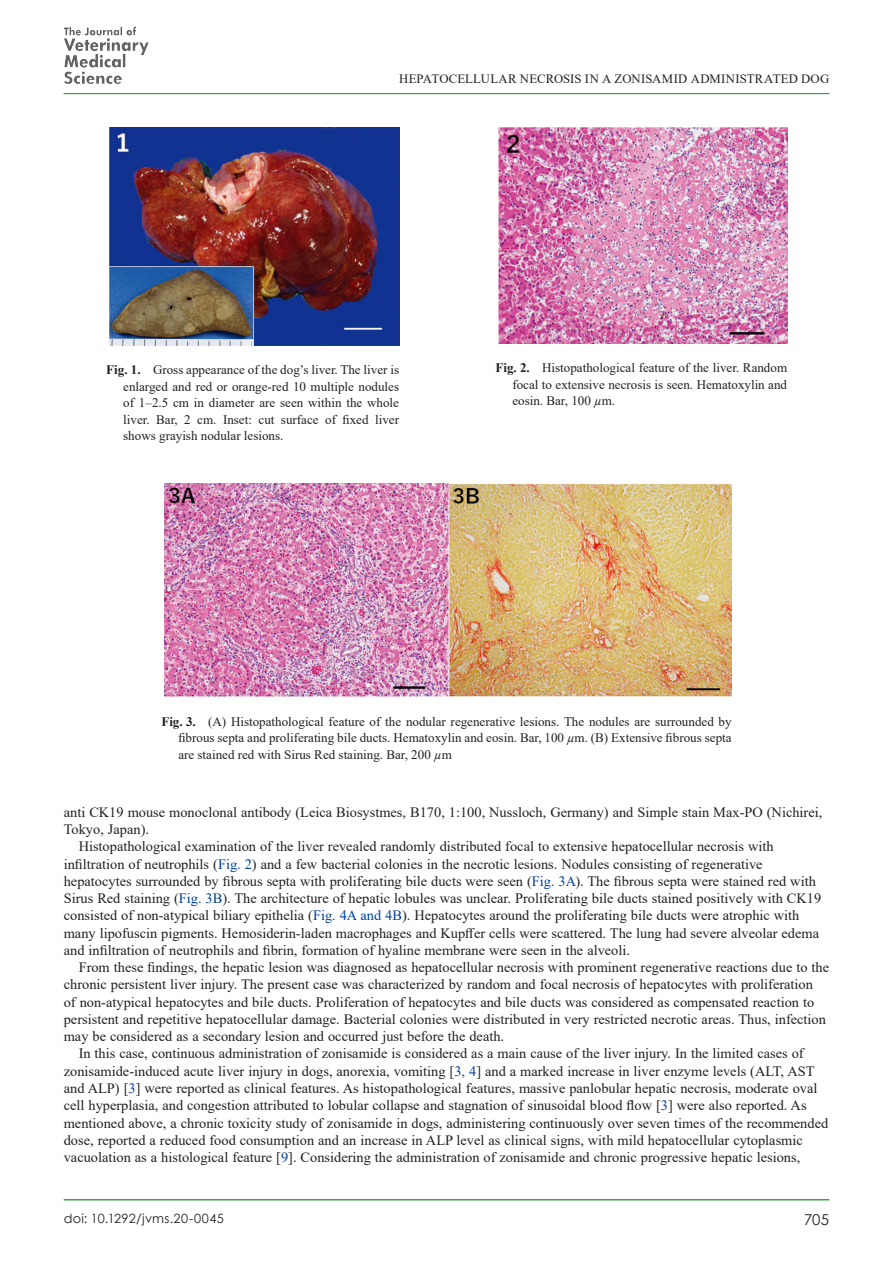
<style>
.page{position:relative;width:893px;height:1263px;background:#fff}
.page>*{position:absolute;margin:0;border:0;box-sizing:border-box;transform-origin:0 0}
.t1{font:15px "Century Gothic";color:#231f20}
.t2{font:14.25px "Times New Roman";color:#231f20}
.t3{font:13.05px/16.5px "Times New Roman";color:#231f20;text-align:justify}
.t4{font:12.75px "Times New Roman";letter-spacing:.01em;color:#231f20}
.t5{font:12.75px "Century Gothic";letter-spacing:.02em;color:#231f20}
.s1{font-weight:700}
.s2{font-style:italic}
.s3{color:#003f98}
</style>
<div class="page">
<img style="left:64px;top:27px;width:74px;height:24px">
<hr style="left:64px;top:93px;width:765px;height:1px;background:#2aa738">
<hr style="left:64px;top:1199px;width:765px;height:1px;background:#2aa738">
<img style="left:109px;top:128px;width:290px;height:217px">
<img style="left:498px;top:128px;width:289px;height:215px">
<img style="left:164px;top:484px;width:568px;height:213px">
<p class="t4" style="left:399px;top:70px;width:432px">HEPATOCELLULAR NECROSIS IN A ZONISAMID ADMINISTRATED DOG</p>
<p class="t3" style="left:123px;top:361px;width:277px;text-indent:-17px"><span class="s1">Fig. 1.</span> Gross appearance of the dog’s liver. The liver is enlarged and red or orange-red 10 multiple nodules of 1–2.5 cm in diameter are seen within the whole liver. Bar, 2 cm. Inset: cut surface of fixed liver shows grayish nodular lesions.</p>
<p class="t3" style="left:512px;top:359px;width:276px;text-indent:-17px"><span class="s1">Fig. 2.</span> Histopathological feature of the liver. Random focal to extensive necrosis is seen. Hematoxylin and eosin. Bar, 100 <span class="s2">µ</span>m.</p>
<p class="t3" style="left:178px;top:713px;width:555px;text-indent:-17px"><span class="s1">Fig. 3.</span> (A) Histopathological feature of the nodular regenerative lesions. The nodules are surrounded by fibrous septa and proliferating bile ducts. Hematoxylin and eosin. Bar, 100 <span class="s2">µ</span>m. (B) Extensive fibrous septa are stained red with Sirus Red staining. Bar, 200 <span class="s2">µ</span>m</p>
<p class="t2" style="left:64px;top:802px;width:760px">anti CK19 mouse monoclonal antibody (Leica Biosystmes, B170, 1:100, Nussloch, Germany) and Simple stain Max-PO (Nichirei,</p>
<p class="t2" style="left:64px;top:819px;width:87px">Tokyo, Japan).</p>
<p class="t2" style="left:79px;top:836px;width:697px">Histopathological examination of the liver revealed randomly distributed focal to extensive hepatocellular necrosis with</p>
<p class="t2" style="left:64px;top:854px;width:700px">infiltration of neutrophils (<span class="s3">Fig. 2</span>) and a few bacterial colonies in the necrotic lesions. Nodules consisting of regenerative</p>
<p class="t2" style="left:64px;top:871px;width:754px">hepatocytes surrounded by fibrous septa with proliferating bile ducts were seen (<span class="s3">Fig. 3A</span>). The fibrous septa were stained red with</p>
<p class="t2" style="left:64px;top:888px;width:759px">Sirus Red staining (<span class="s3">Fig. 3B</span>). The architecture of hepatic lobules was unclear. Proliferating bile ducts stained positively with CK19</p>
<p class="t2" style="left:64px;top:905px;width:737px">consisted of non-atypical biliary epithelia (<span class="s3">Fig. 4A and 4B</span>). Hepatocytes around the proliferating bile ducts were atrophic with</p>
<p class="t2" style="left:64px;top:923px;width:757px">many lipofuscin pigments. Hemosiderin-laden macrophages and Kupffer cells were scattered. The lung had severe alveolar edema</p>
<p class="t2" style="left:64px;top:940px;width:568px">and infiltration of neutrophils and fibrin, formation of hyaline membrane were seen in the alveoli.</p>
<p class="t2" style="left:79px;top:957px;width:752px">From these findings, the hepatic lesion was diagnosed as hepatocellular necrosis with prominent regenerative reactions due to the</p>
<p class="t2" style="left:64px;top:974px;width:751px">chronic persistent liver injury. The present case was characterized by random and focal necrosis of hepatocytes with proliferation</p>
<p class="t2" style="left:64px;top:992px;width:752px">of non-atypical hepatocytes and bile ducts. Proliferation of hepatocytes and bile ducts was considered as compensated reaction to</p>
<p class="t2" style="left:64px;top:1009px;width:764px">persistent and repetitive hepatocellular damage. Bacterial colonies were distributed in very restricted necrotic areas. Thus, infection</p>
<p class="t2" style="left:64px;top:1026px;width:442px">may be considered as a secondary lesion and occurred just before the death.</p>
<p class="t2" style="left:79px;top:1044px;width:726px">In this case, continuous administration of zonisamide is considered as a main cause of the liver injury. In the limited cases of</p>
<p class="t2" style="left:64px;top:1061px;width:752px">zonisamide-induced acute liver injury in dogs, anorexia, vomiting [<span class="s3">3, 4</span>] and a marked increase in liver enzyme levels (ALT, AST</p>
<p class="t2" style="left:64px;top:1078px;width:755px">and ALP) [<span class="s3">3</span>] were reported as clinical features. As histopathological features, massive panlobular hepatic necrosis, moderate oval</p>
<p class="t2" style="left:64px;top:1095px;width:744px">cell hyperplasia, and congestion attributed to lobular collapse and stagnation of sinusoidal blood flow [<span class="s3">3</span>] were also reported. As</p>
<p class="t2" style="left:64px;top:1113px;width:766px">mentioned above, a chronic toxicity study of zonisamide in dogs, administering continuously over seven times of the recommended</p>
<p class="t2" style="left:64px;top:1130px;width:741px">dose, reported a reduced food consumption and an increase in ALP level as clinical signs, with mild hepatocellular cytoplasmic</p>
<p class="t2" style="left:64px;top:1147px;width:738px">vacuolation as a histological feature [<span class="s3">9</span>]. Considering the administration of zonisamide and chronic progressive hepatic lesions,</p>
<p class="t5" style="left:64px;top:1209px;width:162px">doi: 10.1292/jvms.20-0045</p>
<p class="t1" style="left:804px;top:1209px;width:27px">705</p>
</div>
